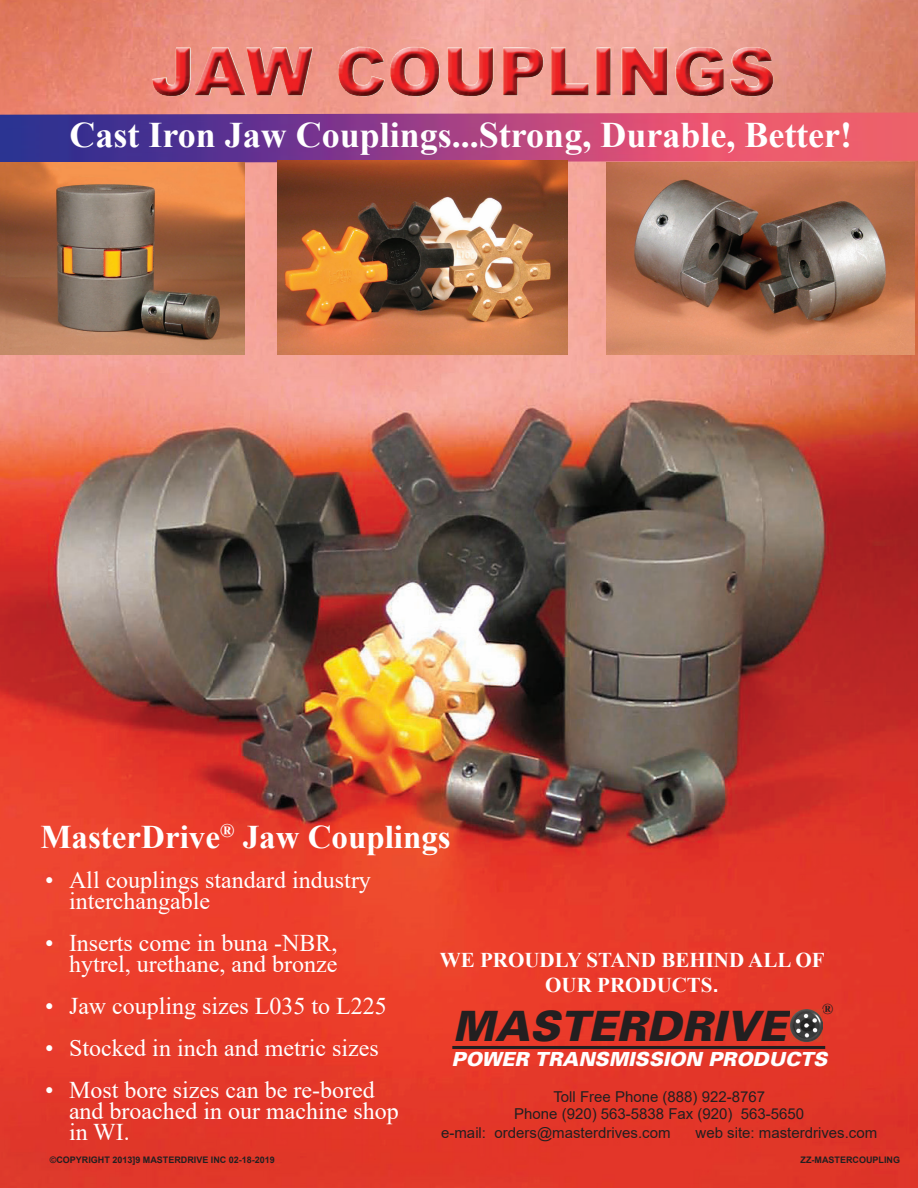
<style>
.page{position:relative;width:918px;height:1188px;background:#fff}
.page>*{position:absolute;margin:0;border:0;box-sizing:border-box;transform-origin:0 0}
.t1{font:italic 42px "USA Black";color:#231f20}
.t2{font:700 36px "Times New Roman";color:#fff}
.t3{font:700 33px "Times New Roman";color:#fff}
.t4{font:24px/21px "Times New Roman";color:#fff}
.t5{font:700 21px/25.2px "Times New Roman";color:#fff;text-align:center}
.t6{font:italic 19.5px "USA Black";color:#fff}
.t7{font:15px "Arial";color:#231f20}
.t8{font:700 15px "Times New Roman";color:#231f20}
.t9{font:700 9px "Arial";color:#231f20}
.s1{font-family:"Arial"}
</style>
<div class="page">
<img style="left:0;top:0;width:918px;height:1188px">
<hr style="left:452px;top:1046px;width:373px;height:3px;background:#231f20">
<img style="left:0;top:113px;width:918px;height:50px">
<img style="left:338px;top:47px;width:82px;height:50px">
<img style="left:606px;top:162px;width:308px;height:193px">
<img style="left:277px;top:160px;width:290px;height:195px">
<img style="left:0;top:162px;width:245px;height:193px">
<img style="left:791px;top:1010px;width:32px;height:32px">
<p class="t2" style="left:70px;top:109px;width:784px">Cast Iron Jaw Couplings...Strong, Durable, Better!</p>
<p class="t3" style="left:40px;top:813px;width:412px">MasterDrive<sup>®</sup> Jaw Couplings</p>
<p class="t4" style="left:69px;top:869px;width:303px;text-indent:-24px">• All couplings standard industry interchangable</p>
<p class="t4" style="left:45px;top:932px;width:294px;text-align:right">• Inserts come in buna -NBR, hytrel, urethane, and bronze</p>
<p class="t4" style="left:45px;top:995px;width:343px">• Jaw coupling sizes L035 to L225</p>
<p class="t4" style="left:45px;top:1037px;width:335px">• Stocked in inch and metric sizes</p>
<p class="t4" style="left:69px;top:1079px;width:331px;text-indent:-24px">• Most bore sizes can be re-bored and broached in our machine shop in WI.</p>
<p class="t5" style="left:440px;top:946px;width:386px">WE PROUDLY STAND BEHIND ALL OF<br>OUR PRODUCTS<span class="s1">.</span></p>
<p class="t1" style="left:453px;top:1000px;width:335px">MASTERDRIVE</p>
<p class="t8" style="left:822px;top:998px;width:13px">®</p>
<p class="t6" style="left:452px;top:1047px;width:377px">POWER TRANSMISSION PRODUCTS</p>
<p class="t7" style="left:553px;top:1087px;width:213px">Toll Free Phone (888) 922-8767</p>
<p class="t7" style="left:514px;top:1103px;width:292px">Phone (920) 563-5838 Fax (920) 563-5650</p>
<p class="t7" style="left:441px;top:1123px;width:231px">e-mail: orders@masterdrives.com</p>
<p class="t7" style="left:696px;top:1123px;width:183px">web site: masterdrives.com</p>
<p class="t9" style="left:50px;top:1154px;width:227px">©COPYRIGHT 2013]9 MASTERDRIVE INC 02-18-2019</p>
<p class="t9" style="left:801px;top:1153px;width:101px">ZZ-MASTERCOUPLING</p>
</div>
